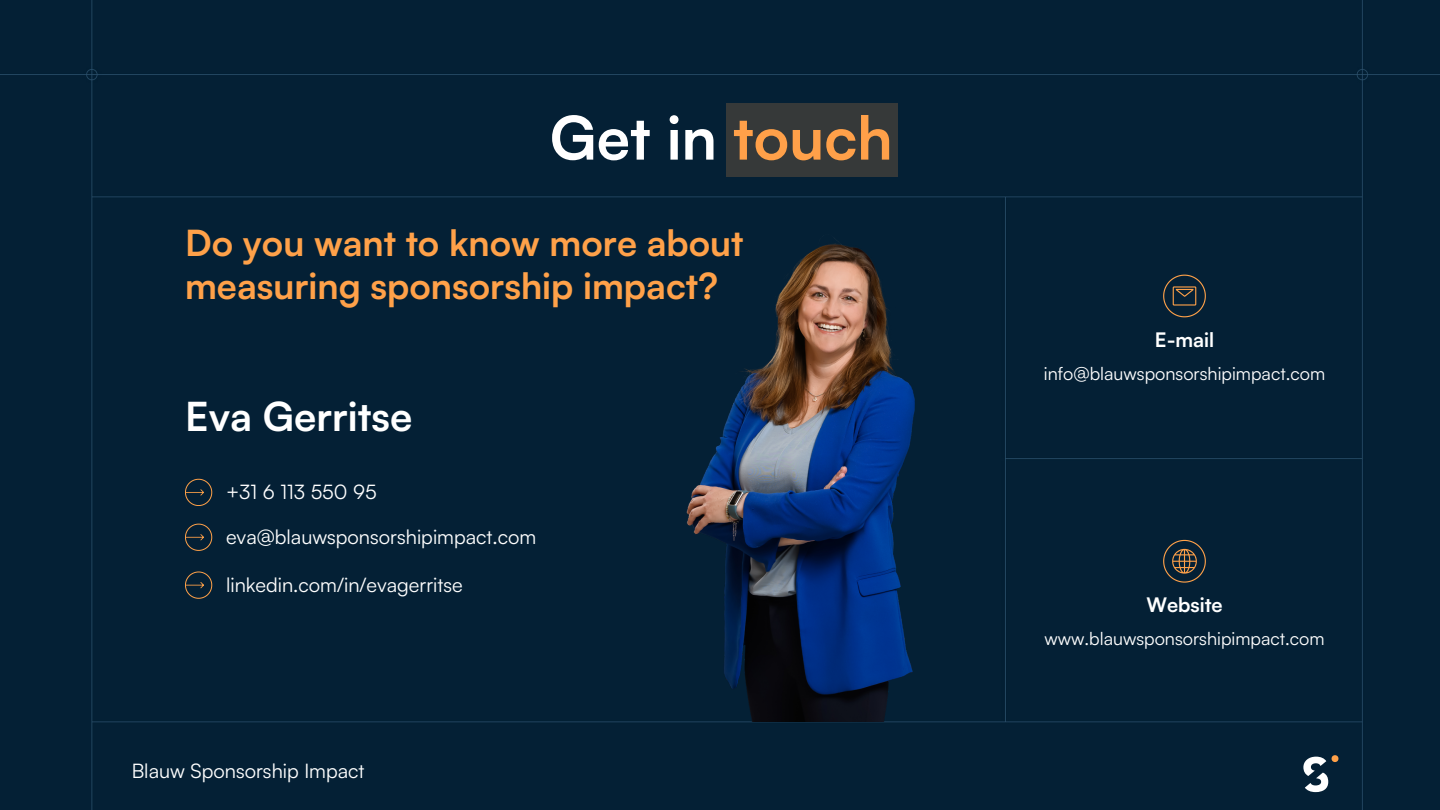
<style>
.page{position:relative;width:1440px;height:810px;background:#042035}
.page>*{position:absolute;margin:0;border:0;box-sizing:border-box;transform-origin:0 0}
.t1{font:700 60px "Satoshi";color:#fff}
.t2{font:700 40px "Satoshi";color:#fff}
.t3{font:700 36px/42.8px "Satoshi";color:#ffa149}
.t4{font:20px "Satoshi";color:#fff}
.t5{font:700 20px "Satoshi";color:#fff}
.t6{font:18px "Satoshi";color:#fff}
.s1{color:#ffa049}
</style>
<div class="page">
<svg style="left:1303px;top:755px;width:36px;height:37px"></svg>
<img style="left:542px;top:165px;width:556px;height:556px">
<svg style="left:185px;top:479px;width:27px;height:27px"></svg>
<svg style="left:185px;top:524px;width:27px;height:27px"></svg>
<svg style="left:185px;top:572px;width:27px;height:27px"></svg>
<svg style="left:1163px;top:275px;width:43px;height:42px;background:#2a3337"></svg>
<svg style="left:1163px;top:540px;width:43px;height:43px;background:#353938"></svg>
<div style="left:726px;top:103px;width:172px;height:73px;background:#363939"></div>
<p class="t1" style="left:550px;top:99px;width:344px">Get in <span class="s1">touch</span></p>
<p class="t3" style="left:185px;top:221px;width:560px">Do you want to know more about measuring sponsorship impact?</p>
<p class="t2" style="left:185px;top:390px;width:229px">Eva Gerritse</p>
<p class="t4" style="left:226px;top:479px;width:152px">+31 6 113 550 95</p>
<p class="t4" style="left:226px;top:524px;width:312px">eva@blauwsponsorshipimpact.com</p>
<p class="t4" style="left:226px;top:572px;width:238px">linkedin.com/in/evagerritse</p>
<p class="t4" style="left:132px;top:758px;width:234px">Blauw Sponsorship Impact</p>
<p class="t5" style="left:1155px;top:327px;width:61px">E-mail</p>
<p class="t6" style="left:1044px;top:362px;width:283px">info@blauwsponsorshipimpact.com</p>
<p class="t5" style="left:1146px;top:592px;width:78px">Website</p>
<p class="t6" style="left:1044px;top:627px;width:282px">www.blauwsponsorshipimpact.com</p>
</div>
